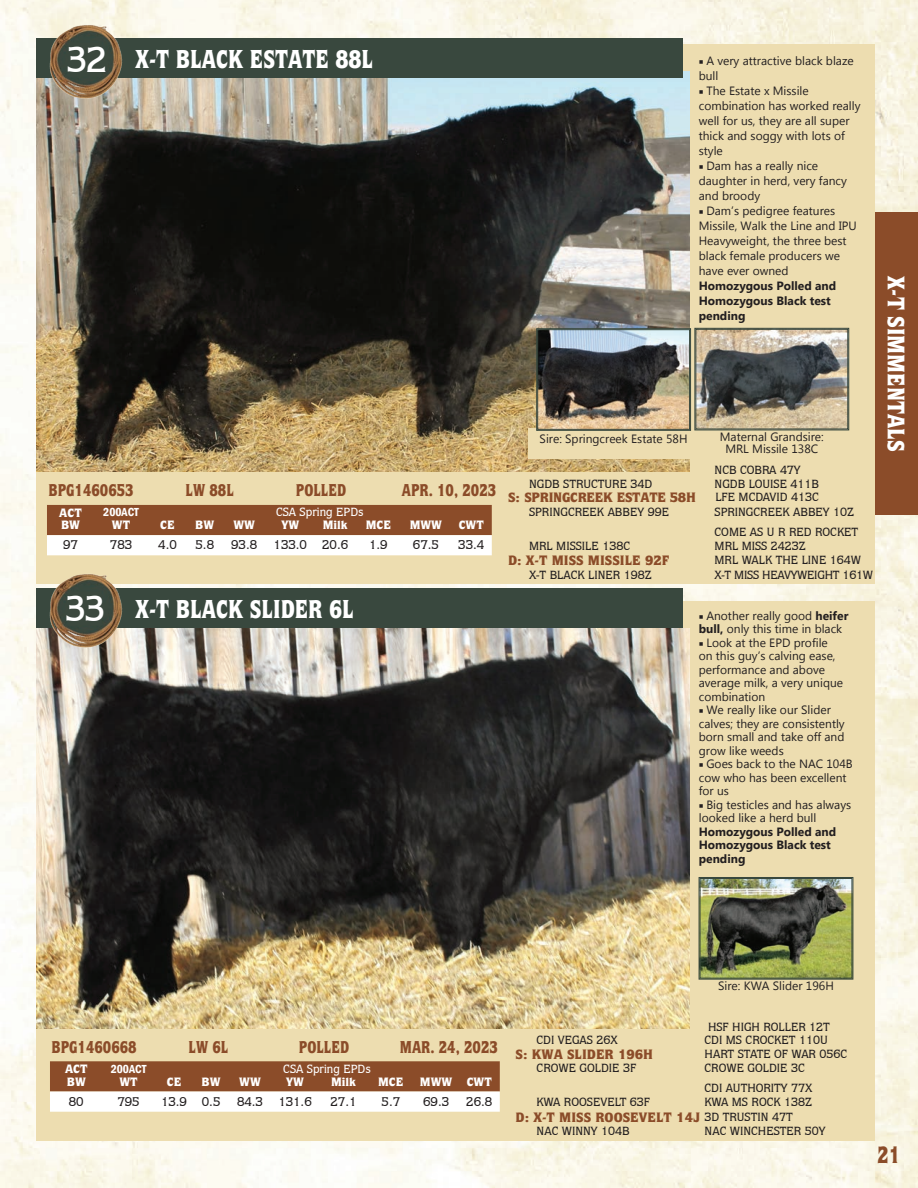
<style>
.page{position:relative;width:918px;height:1188px;background:#fff}
.page>*{position:absolute;margin:0;border:0;box-sizing:border-box;transform-origin:0 0}
.t1{font:41.55px "Newtext IT Cby BT";color:#fff;scale:.79 1}
.t2{font:900 25.65px "Quorum IT Cby BT";color:#fff;scale:.82 1}
.t3{font:900 23.7px "Quorum IT Cby BT";color:#fff;scale:.88 1}
.t4{font:900 23.55px "Quorum IT Cby BT";color:#8b4c29;scale:.76 1}
.t5{font:900 16.95px "Quorum IT Cby BT";color:#8b4c29;scale:.79 1}
.t6{font:900 13.5px "Quorum IT Cby BT";color:#8b4c29}
.t7{font:900 13.5px "Quorum IT Cby BT";letter-spacing:-.02em;color:#8b4c29}
.t8{font:500 12.75px "Quorum IT Cby BT";color:#231f20}
.t9{font:12px/15px "Myanmar Text";color:#231f20}
.t10{font:500 12px/20.2px "Quorum IT Cby BT";color:#231f20}
.t11{font:700 12px/15px "Myanmar Text";color:#231f20}
.t12{font:900 12px "Quorum IT Cby BT";color:#fff}
.t13{font:500 12px "Quorum IT Cby BT";color:#fff}
.t14{font:500 12px "Quorum IT Cby BT";letter-spacing:-.02em;color:#231f20}
.t15{font:600 condensed 12px "Franklin Gothic";color:#fff}
.s1{font-family:"Minion Pro"}
.s2{font-weight:700}
.s3{font-weight:500;font-size:12px;color:#231f20}
</style>
<div class="page">
<img style="left:0;top:0;width:918px;height:1188px">
<div style="left:870px;top:212px;width:48px;height:303px;background:#8b4c29"></div>
<div style="left:36px;top:44px;width:839px;height:540px;background:#edddb0"></div>
<img style="left:36px;top:72px;width:653px;height:399px">
<div style="left:36px;top:38px;width:647px;height:40px;background:#39483e"></div>
<svg style="left:47px;top:505px;width:445px;height:50px;background:#b9937e"></svg>
<div style="left:36px;top:601px;width:839px;height:539px;background:#edddb0"></div>
<img style="left:36px;top:628px;width:653px;height:400px">
<div style="left:36px;top:589px;width:647px;height:39px;background:#39483e"></div>
<img style="left:46px;top:574px;width:81px;height:77px">
<svg style="left:50px;top:1061px;width:450px;height:51px;background:#ba957f"></svg>
<img style="left:46px;top:20px;width:81px;height:83px">
<div style="left:528px;top:428px;width:334px;height:30px;background:#edddb0"></div>
<img style="left:536px;top:328px;width:313px;height:103px">
<div style="left:537px;top:329px;width:153px;height:101px;border:1px solid #39483e"></div>
<img style="left:699px;top:877px;width:154px;height:103px">
<div style="left:700px;top:878px;width:152px;height:100px;border:1px solid #39483e"></div>
<h1 class="t1" style="left:67px;top:36px;width:52px">32</h1>
<h2 class="t2" style="left:136px;top:43px;width:291px">X-T BLACK ESTATE 88L</h2>
<p class="t9" style="left:699px;top:53px;width:156px"><span class="s1">■</span> A very attractive black blaze bull</p>
<p class="t9" style="left:699px;top:83px;width:163px"><span class="s1">■</span> The Estate x Missile combination has worked really well for us, they are all super thick and soggy with lots of style</p>
<p class="t9" style="left:699px;top:158px;width:150px"><span class="s1">■</span> Dam has a really nice daughter in herd, very fancy and broody</p>
<p class="t9" style="left:699px;top:203px;width:160px"><span class="s1">■</span> Dam’s pedigree features<br>Missile, Walk the Line and IPU<br>Heavyweight, the three best black female producers we have ever owned</p>
<p class="t11" style="left:699px;top:278px;width:139px">Homozygous Polled and<br>Homozygous Black test pending</p>
<h3 class="t5" style="left:48px;top:480px;width:109px">BPG1460653</h3>
<h3 class="t5" style="left:186px;top:480px;width:62px">LW 88L</h3>
<h3 class="t5" style="left:296px;top:480px;width:65px">POLLED</h3>
<h3 class="t5" style="left:402px;top:480px;width:121px">APR. 10, 2023</h3>
<p class="t12" style="left:59px;top:505px;width:24px">ACT</p>
<p class="t15" style="left:103px;top:504px;width:37px">200ACT</p>
<p class="t13" style="left:276px;top:505px;width:89px">CSA Spring EPDs</p>
<p class="t12" style="left:61px;top:518px;width:20px">BW</p>
<p class="t12" style="left:112px;top:518px;width:20px">WT</p>
<p class="t12" style="left:160px;top:518px;width:16px">CE</p>
<p class="t12" style="left:195px;top:518px;width:20px">BW</p>
<p class="t12" style="left:233px;top:518px;width:23px">WW</p>
<p class="t12" style="left:281px;top:518px;width:19px">YW</p>
<p class="t12" style="left:323px;top:518px;width:26px">Milk</p>
<p class="t12" style="left:366px;top:518px;width:27px">MCE</p>
<p class="t12" style="left:410px;top:518px;width:34px">MWW</p>
<p class="t12" style="left:459px;top:518px;width:27px">CWT</p>
<p class="t8" style="left:63px;top:537px;width:16px">97</p>
<p class="t8" style="left:110px;top:537px;width:24px">783</p>
<p class="t8" style="left:158px;top:537px;width:20px">4.0</p>
<p class="t8" style="left:196px;top:537px;width:20px">5.8</p>
<p class="t8" style="left:231px;top:537px;width:28px">93.8</p>
<p class="t8" style="left:274px;top:537px;width:76px">133.0 20.6</p>
<p class="t8" style="left:369px;top:537px;width:20px">1.9</p>
<p class="t8" style="left:413px;top:537px;width:28px">67.5</p>
<p class="t8" style="left:458px;top:537px;width:28px">33.4</p>
<h1 class="t1" style="left:65px;top:584px;width:52px">33</h1>
<h2 class="t2" style="left:136px;top:593px;width:268px">X-T BLACK SLIDER 6L</h2>
<p class="t9" style="left:540px;top:431px;width:149px">Sire: Springcreek Estate 58H</p>
<p class="t9" style="left:720px;top:431px;width:105px;line-height:12px;text-align:center">Maternal Grandsire:<br>MRL Missile 138C</p>
<p class="t10" style="left:715px;top:460px;width:88px">NCB COBRA 47Y</p>
<p class="t10" style="left:529px;top:473px;width:125px">NGDB STRUCTURE 34D</p>
<p class="t10" style="left:715px;top:473px;width:106px">NGDB LOUISE 411B</p>
<p class="t7" style="left:508px;top:489px;width:189px">S: SPRINGCREEK ESTATE 58H</p>
<p class="t10" style="left:715px;top:487px;width:105px">LFE MCDAVID 413C</p>
<p class="t10" style="left:529px;top:501px;width:141px">SPRINGCREEK ABBEY 99E</p>
<p class="t10" style="left:715px;top:501px;width:145px">SPRINGCREEK ABBEY 10Z<br>COME AS U R RED ROCKET</p>
<p class="t10" style="left:529px;top:536px;width:102px">MRL MISSILE 138C</p>
<p class="t10" style="left:715px;top:536px;width:93px">MRL MISS 2423Z</p>
<p class="t6" style="left:508px;top:552px;width:163px">D: X-T MISS MISSILE 92F</p>
<p class="t10" style="left:715px;top:550px;width:148px">MRL WALK THE LINE 164W</p>
<p class="t10" style="left:529px;top:564px;width:124px">X-T BLACK LINER 198Z</p>
<p class="t14" style="left:715px;top:567px;width:160px">X-T MISS HEAVYWEIGHT 161W</p>
<p class="t9" style="left:699px;top:609px;width:151px;line-height:13.5px"><span class="s1">■</span> Another really good <span class="s2">heifer bull,</span> only this time in black</p>
<p class="t9" style="left:699px;top:636px;width:146px;line-height:13.5px"><span class="s1">■</span> Look at the EPD profile on this guy’s calving ease, performance and above average milk, a very unique combination</p>
<p class="t9" style="left:699px;top:704px;width:148px;line-height:13.5px"><span class="s1">■</span> We really like our Slider calves; they are consistently born small and take off and grow like weeds</p>
<p class="t9" style="left:699px;top:758px;width:156px;line-height:13.5px"><span class="s1">■</span> Goes back to the NAC 104B cow who has been excellent for us</p>
<p class="t9" style="left:699px;top:798px;width:154px;line-height:13.5px"><span class="s1">■</span> Big testicles and has always looked like a herd bull</p>
<p class="t11" style="left:699px;top:825px;width:139px;line-height:13.5px">Homozygous Polled and<br>Homozygous Black test pending</p>
<h3 class="t3" style="left:911px;top:276px;width:201px;rotate:90deg">X-T SIMMENTALS</h3>
<h3 class="t5" style="left:51px;top:1036px;width:109px">BPG1460668</h3>
<h3 class="t5" style="left:189px;top:1036px;width:52px">LW 6L</h3>
<h3 class="t5" style="left:299px;top:1036px;width:65px">POLLED</h3>
<h3 class="t5" style="left:400px;top:1036px;width:126px">MAR. 24, 2023</h3>
<p class="t12" style="left:65px;top:1062px;width:24px">ACT</p>
<p class="t15" style="left:111px;top:1061px;width:37px">200ACT</p>
<p class="t13" style="left:283px;top:1061px;width:89px">CSA Spring EPDs</p>
<p class="t12" style="left:67px;top:1074px;width:20px">BW</p>
<p class="t12" style="left:119px;top:1074px;width:20px">WT</p>
<p class="t12" style="left:167px;top:1074px;width:16px">CE</p>
<p class="t12" style="left:202px;top:1074px;width:20px">BW</p>
<p class="t12" style="left:239px;top:1074px;width:23px">WW</p>
<p class="t12" style="left:286px;top:1074px;width:19px">YW</p>
<p class="t12" style="left:331px;top:1074px;width:26px">Milk</p>
<p class="t12" style="left:378px;top:1074px;width:27px">MCE</p>
<p class="t12" style="left:420px;top:1074px;width:73px">MWW CWT</p>
<p class="t8" style="left:69px;top:1093px;width:16px">80</p>
<p class="t8" style="left:117px;top:1093px;width:24px">795</p>
<p class="t8" style="left:161px;top:1093px;width:61px">13.9 0.5</p>
<p class="t8" style="left:237px;top:1093px;width:76px">84.3 131.6</p>
<p class="t8" style="left:331px;top:1093px;width:28px">27.1</p>
<p class="t8" style="left:382px;top:1093px;width:20px">5.7</p>
<p class="t8" style="left:423px;top:1093px;width:28px">69.3</p>
<p class="t8" style="left:466px;top:1093px;width:28px">26.8</p>
<p class="t9" style="left:718px;top:979px;width:117px">Sire: KWA Slider 196H</p>
<p class="t10" style="left:708px;top:1016px;width:123px">HSF HIGH ROLLER 12T</p>
<p class="t10" style="left:537px;top:1030px;width:83px">CDI VEGAS 26X</p>
<p class="t10" style="left:705px;top:1030px;width:125px">CDI MS CROCKET 110U</p>
<p class="t6" style="left:516px;top:1046px;width:139px">S: KWA SLIDER 196H</p>
<p class="t10" style="left:705px;top:1043px;width:144px">HART STATE OF WAR 056C</p>
<p class="t10" style="left:537px;top:1058px;width:101px">CROWE GOLDIE 3F</p>
<p class="t10" style="left:705px;top:1058px;width:109px">CROWE GOLDIE 3C<br>CDI AUTHORITY 77X</p>
<p class="t10" style="left:537px;top:1092px;width:115px">KWA ROOSEVELT 63F</p>
<p class="t10" style="left:705px;top:1092px;width:109px">KWA MS ROCK 138Z</p>
<p class="t6" style="left:516px;top:1109px;width:279px">D: X-T MISS ROOSEVELT 14J <span class="s3">3D TRUSTIN 47T</span></p>
<p class="t10" style="left:537px;top:1121px;width:95px">NAC WINNY 104B</p>
<p class="t10" style="left:705px;top:1121px;width:122px">NAC WINCHESTER 50Y</p>
<h3 class="t4" style="left:878px;top:1140px;width:31px">21</h3>
</div>
